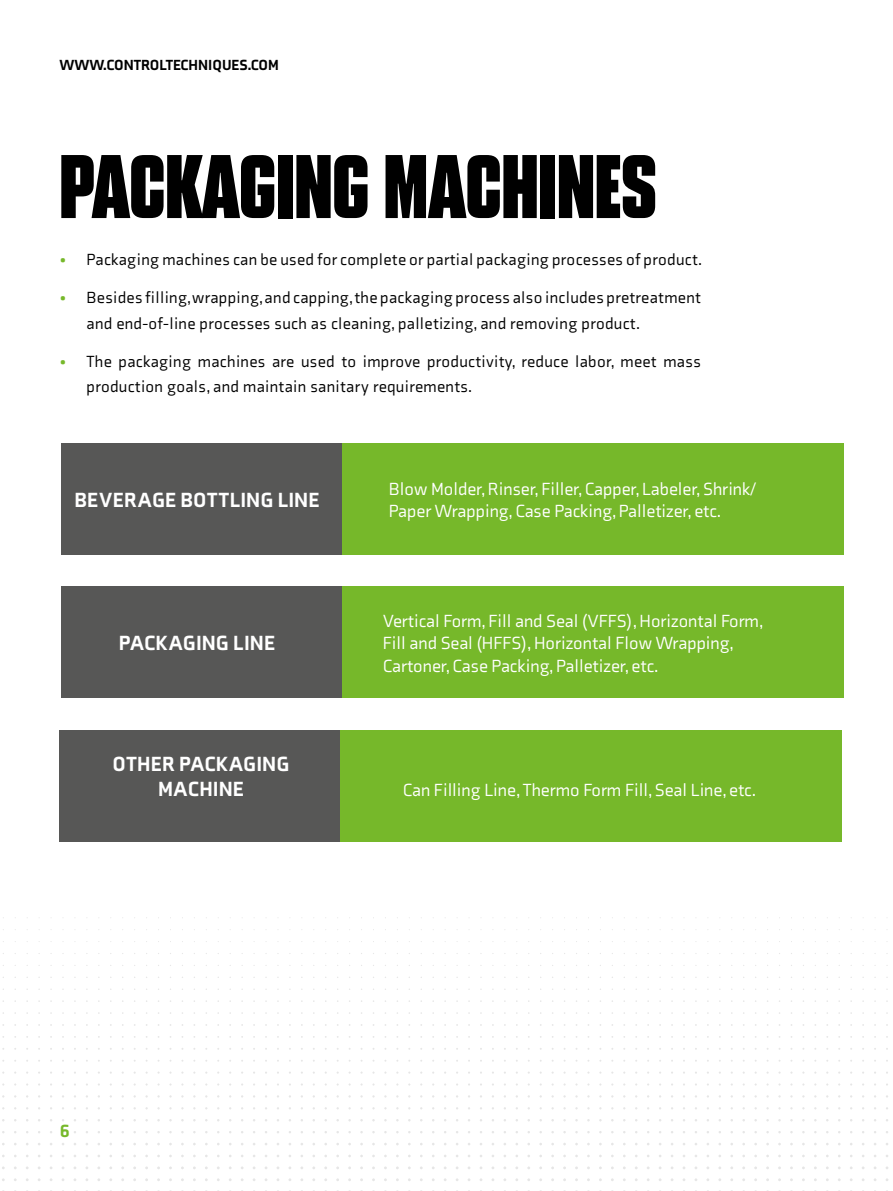
<style>
.page{position:relative;width:893px;height:1191px;background:#fff}
.page>*{position:absolute;margin:0;border:0;box-sizing:border-box;transform-origin:0 0}
.Large_Heading{font:90px "Blunt Con";color:#000}
.t1{font:900 21px "Axia";letter-spacing:.005em;color:#fff}
.t2{font:18px/22.5px "Axia";color:#fff}
.t3{font:900 18px "Axia";color:#76b82a}
.t4{font:16.5px/25.5px "Axia";letter-spacing:.02em;color:#000}
.t5{font:900 15px "Axia";color:#000}
.s1{font-size:18px;color:#76b82a}
</style>
<div class="page">
<div style="left:61px;top:443px;width:281px;height:111px;background:#575756"></div>
<div style="left:342px;top:443px;width:501px;height:111px;background:#76b82a"></div>
<div style="left:61px;top:587px;width:281px;height:111px;background:#575756"></div>
<div style="left:342px;top:587px;width:501px;height:111px;background:#76b82a"></div>
<div style="left:60px;top:730px;width:280px;height:111px;background:#575756"></div>
<div style="left:340px;top:730px;width:501px;height:111px;background:#76b82a"></div>
<p class="t5" style="left:60px;top:56px;width:221px">WWW.CONTROLTECHNIQUES.COM</p>
<p class="Large_Heading" style="left:60px;top:146px;width:599px">PACKAGING MACHINES</p>
<p class="t4" style="left:60px;top:246px;width:644px"><span class="s1">•</span> Packaging machines can be used for complete or partial packaging processes of product.</p>
<p class="t4" style="left:87px;top:285px;width:616px;text-indent:-27px"><span class="s1">•</span> Besides filling, wrapping, and capping, the packaging process also includes pretreatment and end-of-line processes such as cleaning, palletizing, and removing product.</p>
<p class="t4" style="left:87px;top:348px;width:616px;text-indent:-27px"><span class="s1">•</span> The packaging machines are used to improve productivity, reduce labor, meet mass production goals, and maintain sanitary requirements.</p>
<p class="t1" style="left:74px;top:486px;width:247px">BEVERAGE BOTTLING LINE</p>
<p class="t2" style="left:389px;top:477px;width:369px">Blow Molder, Rinser, Filler, Capper, Labeler, Shrink/<br>Paper Wrapping, Case Packing, Palletizer, etc.</p>
<p class="t1" style="left:119px;top:630px;width:158px">PACKAGING LINE</p>
<p class="t2" style="left:383px;top:609px;width:382px">Vertical Form, Fill and Seal (VFFS), Horizontal Form,<br>Fill and Seal (HFFS), Horizontal Flow Wrapping,<br>Cartoner, Case Packing, Palletizer, etc.</p>
<p class="t1" style="left:112px;top:751px;width:178px">OTHER PACKAGING</p>
<p class="t1" style="left:158px;top:776px;width:87px">MACHINE</p>
<p class="t2" style="left:403px;top:778px;width:355px">Can Filling Line, Thermo Form Fill, Seal Line, etc.</p>
<p class="t3" style="left:60px;top:1120px;width:12px">6</p>
</div>
